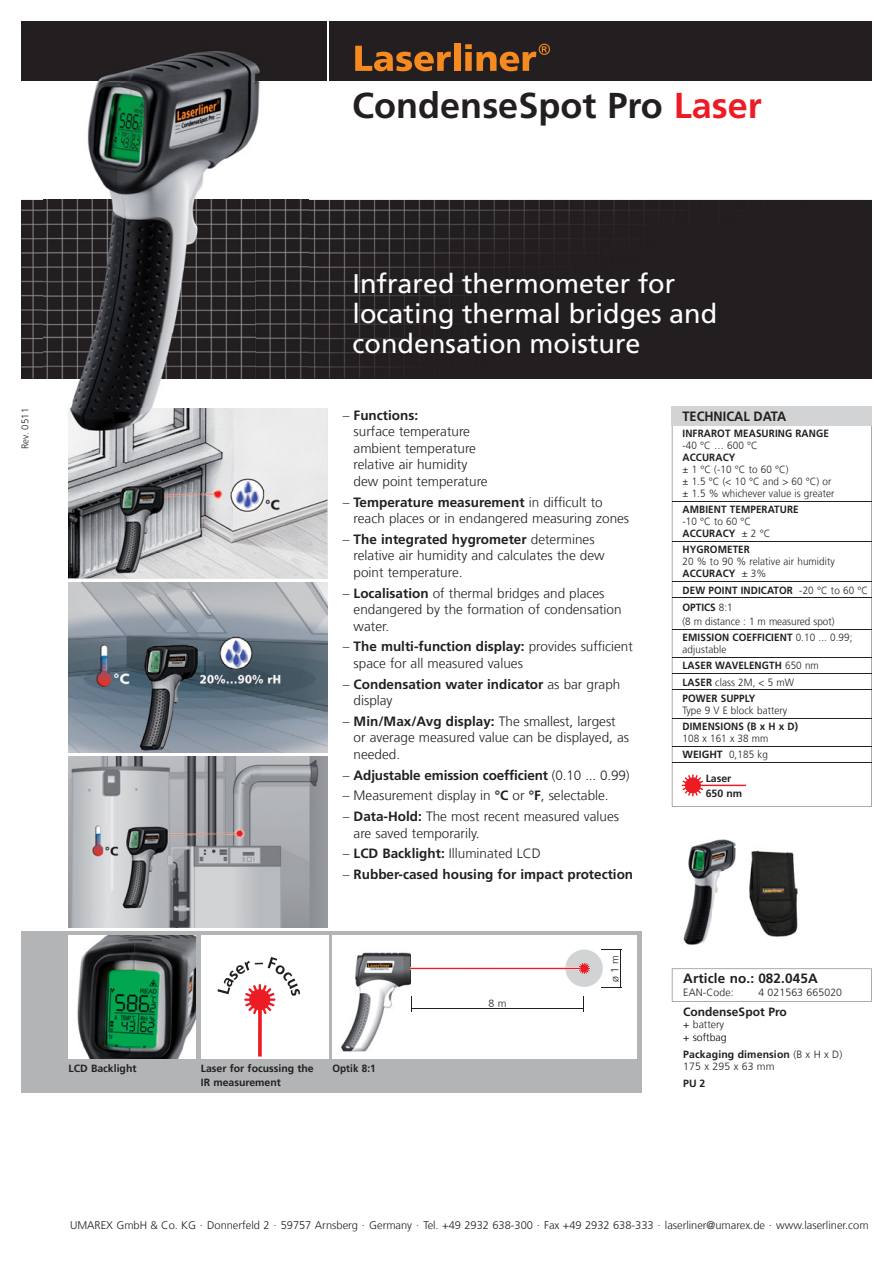
<style>
.page{position:relative;width:893px;height:1263px;background:#fff}
.page>*{position:absolute;margin:0;border:0;box-sizing:border-box;transform-origin:0 0}
.t1{font:700 36px "Frutiger LT Com";color:#231f20}
.t2{font:27px/30px "Frutiger LT Com";color:#fff}
.t3{font:300 13.5px/16.5px "Frutiger LT Com";color:#231f20}
.t4{font:700 13.5px/16.5px "Frutiger LT Com";color:#231f20}
.t5{font:700 13.5px "Frutiger LT Com";color:#231f20;scale:.94 1}
.t6{font:700 12px "Frutiger LT Com";color:#231f20}
.t7{font:300 11.1px "Frutiger LT Com";color:#231f20}
.t8{font:300 10.5px/12px "Frutiger LT Com";letter-spacing:.01em;color:#231f20;scale:.94 1}
.t9{font:700 10.5px/16.2px "Frutiger LT Com";letter-spacing:.01em;color:#231f20;scale:.94 1}
.t10{font:300 10.5px/12.6px "Frutiger LT Com";letter-spacing:.01em;color:#231f20}
.t11{font:300 10.5px/16.2px "Frutiger LT Com";letter-spacing:.01em;color:#231f20;scale:.95 1}
.t12{font:700 10.5px/14.7px "Frutiger LT Com";letter-spacing:.01em;color:#231f20}
.t13{font:300 10.5px/12.6px "Frutiger LT Com";color:#000}
.t14{font:300 9.6px "Frutiger LT Com";color:#231f20}
.s1{color:#ed1c24}
.s2{font-weight:700}
.s3{font-weight:300}
.s4{color:#231f20}
</style>
<div class="page">
<img style="left:68px;top:408px;width:259px;height:170px">
<img style="left:68px;top:583px;width:259px;height:170px">
<img style="left:68px;top:757px;width:259px;height:170px">
<img style="left:21px;top:200px;width:23px;height:179px">
<div style="left:309px;top:200px;width:563px;height:179px;background:#231f20"></div>
<div style="left:21px;top:21px;width:851px;height:60px;background:#231f20"></div>
<hr style="left:327px;top:20px;width:2px;height:62px;background:#fff">
<svg style="left:355px;top:46px;width:96px;height:25px"></svg>
<div style="left:454px;top:44px;width:6px;height:27px;background:#f6891f"></div>
<svg style="left:465px;top:44px;width:85px;height:27px"></svg>
<svg style="left:672px;top:969px;width:200px;height:32px"></svg>
<img style="left:44px;top:51px;width:265px;height:357px">
<img style="left:68px;top:408px;width:241px;height:83px">
<div style="left:21px;top:931px;width:621px;height:162px;background:#b2b4b6"></div>
<div style="left:332px;top:936px;width:304px;height:123px;background:#fff"></div>
<div style="left:201px;top:936px;width:127px;height:123px;background:#fff"></div>
<img style="left:68px;top:936px;width:128px;height:123px">
<img style="left:341px;top:952px;width:70px;height:100px">
<img style="left:749px;top:850px;width:49px;height:87px">
<hr style="left:411px;top:1009px;width:173px;height:1px;background:#231f20">
<svg style="left:411px;top:996px;width:1px;height:15px"></svg>
<hr style="left:620px;top:950px;width:1px;height:38px;background:#231f20">
<div style="left:565px;top:950px;width:38px;height:37px;background:#d1d3d4;border-radius:50%"></div>
<hr style="left:411px;top:967px;width:165px;height:3px;background:#fff">
<hr style="left:411px;top:968px;width:165px;height:1px;background:#ed1c24">
<svg style="left:573px;top:962px;width:17px;height:13px"></svg>
<div style="left:580px;top:965px;width:8px;height:7px;background:#ed1c24;border-radius:50%"></div>
<svg style="left:601px;top:987px;width:21px;height:1px"></svg>
<img style="left:683px;top:839px;width:53px;height:106px">
<svg style="left:672px;top:425px;width:200px;height:382px"></svg>
<div style="left:672px;top:406px;width:200px;height:19px;background:#d1d3d4"></div>
<hr style="left:672px;top:501px;width:200px;height:1px;background:#231f20">
<hr style="left:672px;top:541px;width:200px;height:1px;background:#231f20">
<hr style="left:672px;top:582px;width:200px;height:1px;background:#231f20">
<hr style="left:672px;top:598px;width:200px;height:1px;background:#231f20">
<hr style="left:672px;top:629px;width:200px;height:1px;background:#231f20">
<hr style="left:672px;top:657px;width:200px;height:1px;background:#231f20">
<hr style="left:672px;top:674px;width:200px;height:1px;background:#231f20">
<hr style="left:672px;top:690px;width:200px;height:1px;background:#231f20">
<hr style="left:672px;top:718px;width:200px;height:1px;background:#231f20">
<hr style="left:672px;top:746px;width:200px;height:1px;background:#231f20">
<hr style="left:672px;top:763px;width:200px;height:1px;background:#231f20">
<hr style="left:682px;top:785px;width:64px;height:1px;background:#ed1c24">
<svg style="left:682px;top:774px;width:22px;height:23px"></svg>
<hr style="left:692px;top:775px;width:2px;height:21px;background:#ed1c24">
<svg style="left:217px;top:957px;width:83px;height:100px"></svg>
<hr style="left:245px;top:998px;width:29px;height:3px;background:#ed1c24">
<div style="left:249px;top:989px;width:21px;height:21px;background:#ed1c24;border-radius:50%"></div>
<h1 class="t1" style="left:352px;top:91px;width:411px">CondenseSpot Pro <span class="s1">Laser</span></h1>
<p class="t14" style="left:21px;top:449px;width:42px;rotate:-90deg">Rev. 0511</p>
<h2 class="t2" style="left:353px;top:271px;width:366px">Infrared thermometer for locating thermal bridges and condensation moisture</h2>
<p class="t3" style="left:354px;top:408px;width:136px;text-indent:-11px">– <span class="s2">Functions:<br></span>surface temperature ambient temperature relative air humidity dew point temperature</p>
<p class="t3" style="left:354px;top:495px;width:277px;text-indent:-11px">– <span class="s2">Temperature measurement</span> in difficult to reach places or in endangered measuring zones</p>
<p class="t3" style="left:354px;top:532px;width:253px;text-indent:-11px">– <span class="s2">The integrated hygrometer</span> determines relative air humidity and calculates the dew point temperature.</p>
<p class="t3" style="left:354px;top:586px;width:269px;text-indent:-11px">– <span class="s2">Localisation</span> of thermal bridges and places endangered by the formation of condensation water.</p>
<p class="t3" style="left:354px;top:640px;width:281px;text-indent:-11px">– <span class="s2">The multi-function display:</span> provides sufficient space for all measured values</p>
<p class="t4" style="left:354px;top:677px;width:268px;text-indent:-11px"><span class="s3">–</span> Condensation water indicator <span class="s3">as bar graph display</span></p>
<p class="t3" style="left:354px;top:714px;width:277px;text-indent:-11px">– <span class="s2">Min/Max/Avg display:</span> The smallest, largest or average measured value can be displayed, as needed.</p>
<p class="t4" style="left:343px;top:768px;width:288px"><span class="s3">–</span> Adjustable emission coefficient <span class="s3">(0.10 ... 0.99)</span></p>
<p class="t3" style="left:343px;top:789px;width:267px">– Measurement display in <span class="s2">°C</span> or <span class="s2">°F</span>, selectable.</p>
<p class="t3" style="left:354px;top:810px;width:267px;text-indent:-11px">– <span class="s2">Data-Hold:</span> The most recent measured values are saved temporarily.</p>
<p class="t3" style="left:343px;top:847px;width:200px">– <span class="s2">LCD Backlight:</span> Illuminated LCD</p>
<p class="t4" style="left:343px;top:868px;width:292px"><span class="s3">–</span> Rubber-cased housing for impact protection</p>
<p class="t12" style="left:201px;top:1063px;width:114px;line-height:13.5px">Laser for focussing the<br>IR measurement</p>
<p class="t12" style="left:69px;top:1062px;width:69px">LCD Backlight</p>
<p class="t9" style="left:332px;top:1061px;width:47px">Optik 8:1</p>
<p class="t10" style="left:489px;top:998px;width:19px">8 m</p>
<p class="t10" style="left:609px;top:982px;width:28px;rotate:-90deg">ø 1 m</p>
<p class="t5" style="left:682px;top:410px;width:112px">TECHNICAL DATA</p>
<p class="t9" style="left:682px;top:426px;width:157px">INFRAROT MEASURING RANGE</p>
<p class="t8" style="left:682px;top:440px;width:82px">-40 °C … 600 °C</p>
<p class="t9" style="left:682px;top:450px;width:58px">ACCURACY</p>
<p class="t8" style="left:682px;top:464px;width:163px">± 1 °C (-10 °C to 60 °C)<br>± 1.5 °C (&lt; 10 °C and &gt; 60 °C) or ± 1.5 % whichever value is greater</p>
<p class="t9" style="left:682px;top:502px;width:125px">AMBIENT TEMPERATURE</p>
<p class="t8" style="left:682px;top:516px;width:95px">-10 °C to 60 °C<br><span class="s2">ACCURACY</span> ± 2 °C</p>
<p class="t9" style="left:682px;top:543px;width:73px">HYGROMETER</p>
<p class="t8" style="left:682px;top:557px;width:164px">20 % to 90 % relative air humidity<br><span class="s2">ACCURACY</span> ± 3%</p>
<p class="t9" style="left:682px;top:582px;width:199px;line-height:17.7px">DEW POINT INDICATOR <span class="s3">-20 °C to 60 °C<br></span>OPTICS <span class="s3">8:1</span></p>
<p class="t11" style="left:682px;top:614px;width:180px">(8 m distance : 1 m measured spot)<br><span class="s2">EMISSION COEFFICIENT</span> 0.10 ... 0.99;</p>
<p class="t9" style="left:682px;top:642px;width:147px"><span class="s3">adjustable<br></span>LASER WAVELENGTH <span class="s3">650 nm<br></span>LASER <span class="s3">class 2M, &lt; 5 mW<br></span>POWER SUPPLY</p>
<p class="t8" style="left:682px;top:705px;width:113px">Type 9 V E block battery</p>
<p class="t9" style="left:682px;top:719px;width:125px">DIMENSIONS (B x H x D)</p>
<p class="t8" style="left:682px;top:731px;width:93px;line-height:16.2px">108 x 161 x 38 mm<br><span class="s2">WEIGHT</span> 0,185 kg</p>
<p class="t12" style="left:706px;top:772px;width:38px">Laser<br>650 nm</p>
<p class="t4" style="left:683px;top:971px;width:136px">Article no.: 082.045A</p>
<p class="t10" style="left:683px;top:987px;width:52px">EAN-Code:</p>
<p class="t10" style="left:758px;top:987px;width:85px">4 021563 665020</p>
<p class="t6" style="left:683px;top:1007px;width:105px">CondenseSpot Pro</p>
<p class="t13" style="left:683px;top:1019px;width:45px">+ <span class="s4">battery </span>+ softbag</p>
<p class="t10" style="left:683px;top:1049px;width:160px"><span class="s2">Packaging dimension</span> (B x H x D)<br>175 x 295 x 63 mm</p>
<p class="t12" style="left:683px;top:1077px;width:24px">PU 2</p>
<p class="t7" style="left:70px;top:1220px;width:800px">UMAREX GmbH &amp; Co. KG . Donnerfeld 2 . 59757 Arnsberg . Germany . Tel. +49 2932 638-300 . Fax +49 2932 638-333 . laserliner@umarex.de . www.laserliner.com</p>
</div>
